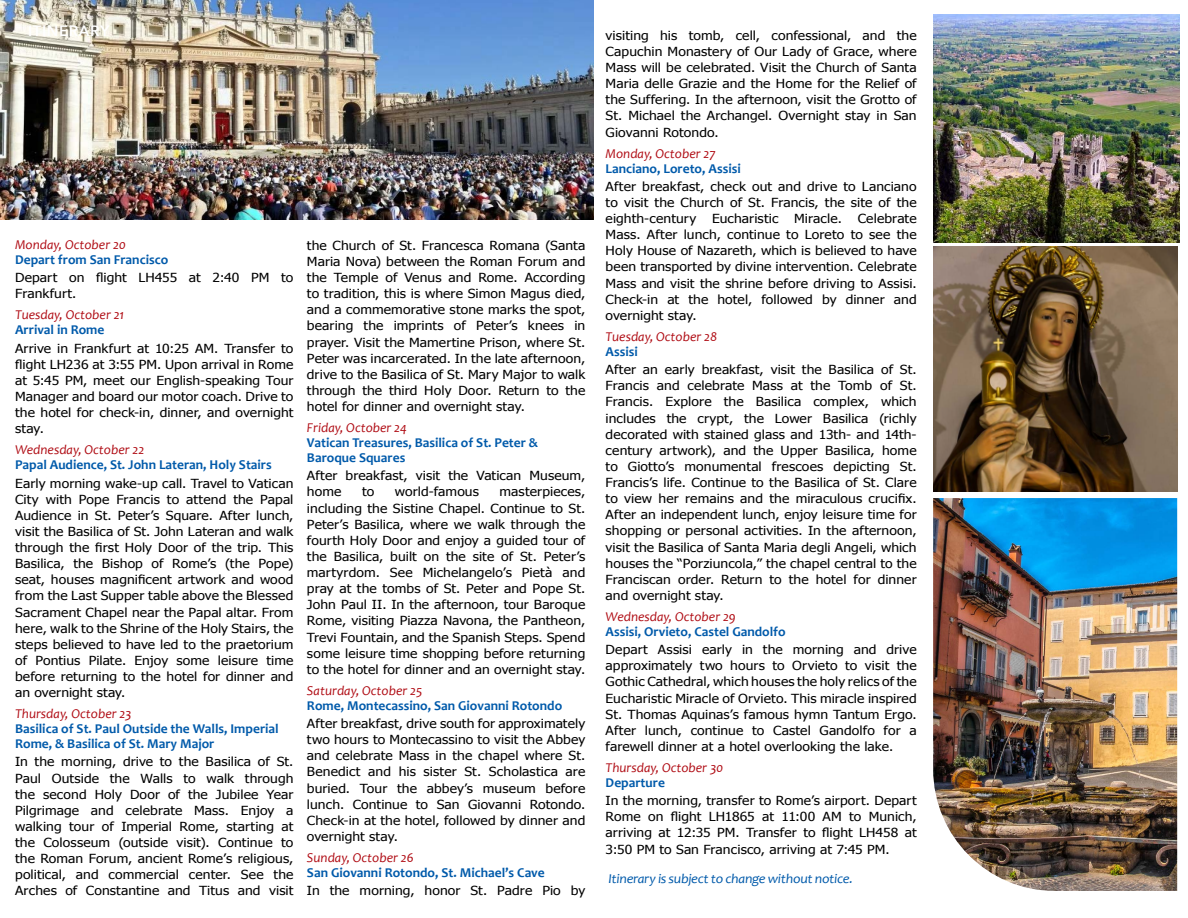
<style>
.page{position:relative;width:1188px;height:918px;background:#fff}
.page>*{position:absolute;margin:0;border:0;box-sizing:border-box;transform-origin:0 0}
.Titles{font:600 15px "Avenir Next";letter-spacing:.04em;color:#fff}
.TITLES{font:700 13.5px/15px "Candara";color:#015aaa}
.DATES{font:italic 13.5px "Candara";color:#b00d15}
.BODY{font:italic 13.5px "Candara";letter-spacing:-.025em;color:#015aaa;scale:1.06 1}
.BODY-2{font:12.45px/16.2px "Tahoma";letter-spacing:.005em;color:#000;text-align:justify;scale:1.11 1}
</style>
<div class="page">
<img style="left:0;top:0;width:594px;height:219px">
<img style="left:933px;top:14px;width:246px;height:228px">
<img style="left:933px;top:247px;width:244px;height:244px">
<img style="left:933px;top:498px;width:244px;height:393px">
<p class="Titles" style="left:28px;top:18px;width:83px">ITINERARY</p>
<p class="DATES" style="left:15px;top:236px;width:112px">Monday, October 20</p>
<p class="TITLES" style="left:15px;top:252px;width:155px">Depart from San Francisco</p>
<p class="BODY-2" style="left:15px;top:269px;width:252px">Depart on flight LH455 at 2:40 PM to<br>Frankfurt.</p>
<p class="DATES" style="left:15px;top:307px;width:111px">Tuesday, October 21</p>
<p class="TITLES" style="left:15px;top:322px;width:91px">Arrival in Rome</p>
<p class="BODY-2" style="left:15px;top:339px;width:252px">Arrive in Frankfurt at 10:25 AM. Transfer to flight LH236 at 3:55 PM. Upon arrival in Rome at 5:45 PM, meet our English-speaking Tour Manager and board our motor coach. Drive to the hotel for check-in, dinner, and overnight stay.</p>
<p class="DATES" style="left:15px;top:442px;width:131px">Wednesday, October 22</p>
<p class="TITLES" style="left:15px;top:457px;width:258px">Papal Audience, St. John Lateran, Holy Stairs</p>
<p class="BODY-2" style="left:15px;top:474px;width:252px">Early morning wake-up call. Travel to Vatican City with Pope Francis to attend the Papal Audience in St. Peter’s Square. After lunch, visit the Basilica of St. John Lateran and walk through the first Holy Door of the trip. This Basilica, the Bishop of Rome’s (the Pope) seat, houses magnificent artwork and wood from the Last Supper table above the Blessed Sacrament Chapel near the Papal altar. From here, walk to the Shrine of the Holy Stairs, the steps believed to have led to the praetorium of Pontius Pilate. Enjoy some leisure time before returning to the hotel for dinner and an overnight stay.</p>
<p class="DATES" style="left:15px;top:706px;width:118px">Thursday, October 23</p>
<p class="TITLES" style="left:15px;top:721px;width:265px">Basilica of St. Paul Outside the Walls, Imperial<br>Rome, &amp; Basilica of St. Mary Major</p>
<p class="BODY-2" style="left:15px;top:753px;width:252px">In the morning, drive to the Basilica of St.<br>Paul Outside the Walls to walk through the second Holy Door of the Jubilee Year Pilgrimage and celebrate Mass. Enjoy a walking tour of Imperial Rome, starting at the Colosseum (outside visit). Continue to the Roman Forum, ancient Rome’s religious, political, and commercial center. See the Arches of Constantine and Titus and visit</p>
<p class="BODY-2" style="left:307px;top:237px;width:252px">the Church of St. Francesca Romana (Santa Maria Nova) between the Roman Forum and the Temple of Venus and Rome. According to tradition, this is where Simon Magus died, and a commemorative stone marks the spot, bearing the imprints of Peter’s knees in prayer. Visit the Mamertine Prison, where St.<br>Peter was incarcerated. In the late afternoon, drive to the Basilica of St. Mary Major to walk through the third Holy Door. Return to the hotel for dinner and overnight stay.</p>
<p class="DATES" style="left:307px;top:419px;width:101px">Friday, October 24</p>
<p class="TITLES" style="left:307px;top:435px;width:233px">Vatican Treasures, Basilica of St. Peter &amp;<br>Baroque Squares</p>
<p class="BODY-2" style="left:307px;top:467px;width:252px">After breakfast, visit the Vatican Museum, home</p>
<p class="BODY-2" style="left:362px;top:483px;width:13px">to</p>
<p class="BODY-2" style="left:395px;top:483px;width:77px">world-famous</p>
<p class="BODY-2" style="left:307px;top:483px;width:252px;text-indent:193px">masterpieces, including the Sistine Chapel. Continue to St.<br>Peter’s Basilica, where we walk through the fourth Holy Door and enjoy a guided tour of the Basilica, built on the site of St. Peter’s martyrdom. See Michelangelo’s Pietà and pray at the tombs of St. Peter and Pope St.<br>John Paul II. In the afternoon, tour Baroque Rome, visiting Piazza Navona, the Pantheon, Trevi Fountain, and the Spanish Steps. Spend some leisure time shopping before returning to the hotel for dinner and an overnight stay.</p>
<p class="DATES" style="left:307px;top:682px;width:117px">Saturday, October 25</p>
<p class="TITLES" style="left:307px;top:698px;width:257px">Rome, Montecassino, San Giovanni Rotondo</p>
<p class="BODY-2" style="left:307px;top:715px;width:252px">After breakfast, drive south for approximately two hours to Montecassino to visit the Abbey and celebrate Mass in the chapel where St.<br>Benedict and his sister St. Scholastica are buried. Tour the abbey’s museum before lunch. Continue to San Giovanni Rotondo.<br>Check-in at the hotel, followed by dinner and overnight stay.</p>
<p class="DATES" style="left:307px;top:849px;width:108px">Sunday, October 26</p>
<p class="TITLES" style="left:307px;top:865px;width:239px">San Giovanni Rotondo, St. Michael’s Cave</p>
<p class="BODY-2" style="left:307px;top:882px;width:252px">In the morning, honor St. Padre Pio by</p>
<p class="BODY-2" style="left:606px;top:27px;width:282px">visiting his tomb, cell, confessional, and the Capuchin Monastery of Our Lady of Grace, where Mass will be celebrated. Visit the Church of Santa Maria delle Grazie and the Home for the Relief of the Suffering. In the afternoon, visit the Grotto of St. Michael the Archangel. Overnight stay in San Giovanni Rotondo.</p>
<p class="DATES" style="left:606px;top:145px;width:111px">Monday, October 27</p>
<p class="TITLES" style="left:606px;top:161px;width:137px">Lanciano, Loreto, Assisi</p>
<p class="BODY-2" style="left:606px;top:178px;width:282px">After breakfast, check out and drive to Lanciano to visit the Church of St. Francis, the site of the eighth-century</p>
<p class="BODY-2" style="left:606px;top:210px;width:282px;text-indent:252px">Celebrate Mass. After lunch, continue to Loreto to see the Holy House of Nazareth, which is believed to have been transported by divine intervention. Celebrate Mass and visit the shrine before driving to Assisi.<br>Check-in at the hotel, followed by dinner and overnight stay.</p>
<p class="DATES" style="left:606px;top:328px;width:113px">Tuesday, October 28</p>
<p class="TITLES" style="left:606px;top:344px;width:34px">Assisi</p>
<p class="BODY-2" style="left:606px;top:361px;width:282px">After an early breakfast, visit the Basilica of St.<br>Francis and celebrate Mass at the Tomb of St.<br>Francis. Explore the Basilica complex, which includes the crypt, the Lower Basilica (richly decorated with stained glass and 13th- and 14th&shy;century artwork), and the Upper Basilica, home to Giotto’s monumental frescoes depicting St.<br>Francis’s life. Continue to the Basilica of St. Clare to view her remains and the miraculous crucifix.<br>After an independent lunch, enjoy leisure time for shopping or personal activities. In the afternoon, visit the Basilica of Santa Maria degli Angeli, which houses the “Porziuncola,” the chapel central to the Franciscan order. Return to the hotel for dinner and overnight stay.</p>
<p class="DATES" style="left:606px;top:608px;width:132px">Wednesday, October 29</p>
<p class="TITLES" style="left:606px;top:624px;width:182px">Assisi, Orvieto, Castel Gandolfo</p>
<p class="BODY-2" style="left:606px;top:641px;width:282px">Depart Assisi early in the morning and drive approximately two hours to Orvieto to visit the Gothic Cathedral, which houses the holy relics of the Eucharistic Miracle of Orvieto. This miracle inspired St. Thomas Aquinas’s famous hymn Tantum Ergo.<br>After lunch, continue to Castel Gandolfo for a farewell dinner at a hotel overlooking the lake.</p>
<p class="DATES" style="left:606px;top:759px;width:119px">Thursday, October 30</p>
<p class="TITLES" style="left:606px;top:775px;width:61px">Departure</p>
<p class="BODY-2" style="left:606px;top:792px;width:282px">In the morning, transfer to Rome’s airport. Depart Rome on flight LH1865 at 11:00 AM to Munich, arriving at 12:35 PM. Transfer to flight LH458 at 3:50 PM to San Francisco, arriving at 7:45 PM.</p>
<p class="BODY" style="left:609px;top:871px;width:232px">Itinerary is subject to change without notice.</p>
<p class="BODY-2" style="left:712px;top:210px;width:61px">Eucharistic</p>
<p class="BODY-2" style="left:794px;top:210px;width:45px">Miracle.</p>
</div>
